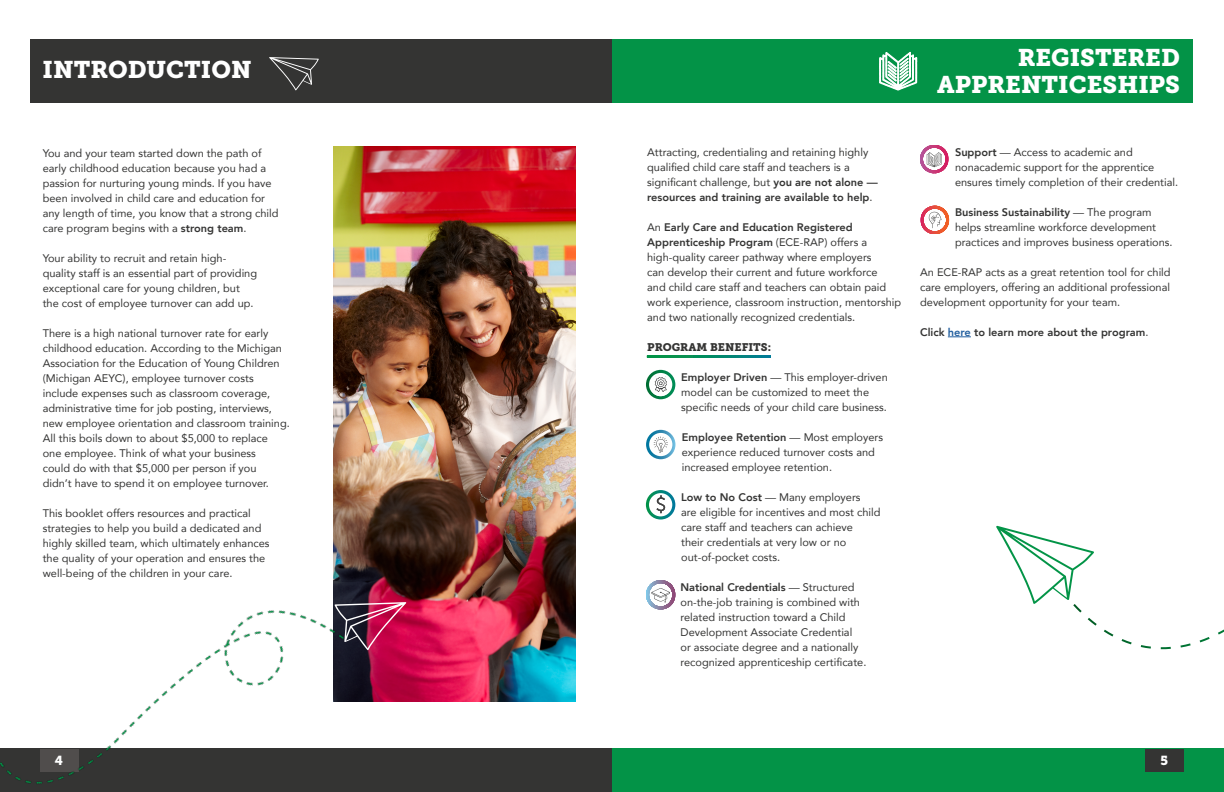
<style>
.page{position:relative;width:1224px;height:792px;background:#fff}
.page>*{position:absolute;margin:0;border:0;box-sizing:border-box;transform-origin:0 0}
.t1{font:24px/27px "Museo Slab 900";color:#fff;text-align:right}
.t2{font:13px "Museo Slab 900";color:#fff}
.t3{font:11px/15px "Avenir";color:#343433}
.t4{font:800 11px "Avenir";color:#343433}
.t5{font:11px "Museo Slab 900";color:#343433}
.s1{font-weight:800}
.s2{color:#215e9e}
.s3{font-weight:400}
</style>
<div class="page">
<div style="left:0;top:749px;width:612px;height:43px;background:#343433"></div>
<div style="left:30px;top:39px;width:582px;height:63px;background:#343433"></div>
<div style="left:612px;top:749px;width:612px;height:43px;background:#039347"></div>
<div style="left:1145px;top:749px;width:39px;height:22px;background:#343433"></div>
<div style="left:612px;top:39px;width:580px;height:63px;background:#039347"></div>
<svg style="left:948px;top:337px;width:23px;height:1px"></svg>
<img style="left:333px;top:147px;width:243px;height:555px">
<svg style="left:269px;top:57px;width:50px;height:33px"></svg>
<svg style="left:879px;top:52px;width:38px;height:39px"></svg>
<svg style="left:996px;top:526px;width:228px;height:123px"></svg>
<svg style="left:376px;top:602px;width:30px;height:48px"></svg>
<svg style="left:646px;top:490px;width:29px;height:30px"></svg>
<svg style="left:646px;top:430px;width:30px;height:29px"></svg>
<svg style="left:646px;top:580px;width:30px;height:29px"></svg>
<svg style="left:647px;top:355px;width:124px;height:2px"></svg>
<svg style="left:646px;top:370px;width:29px;height:29px"></svg>
<svg style="left:920px;top:145px;width:29px;height:28px"></svg>
<svg style="left:921px;top:206px;width:29px;height:28px"></svg>
<img style="left:0;top:507px;width:376px;height:277px">
<h2 class="t1" style="left:43px;top:56px;width:211px">INTRODUCTION</h2>
<p class="t3" style="left:43px;top:145px;width:237px">You and your team started down the path of early childhood education because you had a passion for nurturing young minds. If you have been involved in child care and education for any length of time, you know that a strong child care program begins with a <span class="s1">strong team</span>.</p>
<p class="t3" style="left:43px;top:250px;width:216px">Your ability to recruit and retain high&shy;quality staff is an essential part of providing exceptional care for young children, but the cost of employee turnover can add up.</p>
<p class="t3" style="left:43px;top:325px;width:249px">There is a high national turnover rate for early childhood education. According to the Michigan Association for the Education of Young Children (Michigan AEYC), employee turnover costs include expenses such as classroom coverage, administrative time for job posting, interviews, new employee orientation and classroom training.<br>All this boils down to about $5,000 to replace<br>one employee. Think of what your business<br>could do with that $5,000 per person if you<br>didn’t have to spend it on employee turnover.</p>
<p class="t3" style="left:43px;top:505px;width:228px">This booklet offers resources and practical strategies to help you build a dedicated and highly skilled team, which ultimately enhances the quality of your operation and ensures the well-being of the children in your care.</p>
<h2 class="t1" style="left:937px;top:45px;width:244px">REGISTERED<br>APPRENTICESHIPS</h2>
<p class="t3" style="left:647px;top:144px;width:232px">Attracting, credentialing and retaining highly qualified child care staff and teachers is a significant challenge, but <span class="s1">you are not alone — resources and training are available to help</span>.</p>
<p class="t3" style="left:647px;top:219px;width:255px">An <span class="s1">Early Care and Education Registered Apprenticeship Program</span> (ECE-RAP) offers a high-quality career pathway where employers<br>can develop their current and future workforce<br>and child care staff and teachers can obtain paid work experience, classroom instruction, mentorship and two nationally recognized credentials.</p>
<h3 class="t5" style="left:647px;top:341px;width:125px">PROGRAM BENEFITS:</h3>
<p class="t3" style="left:681px;top:369px;width:208px"><span class="s1">Employer Driven</span> — This employer-driven model can be customized to meet the specific needs of your child care business.</p>
<p class="t3" style="left:682px;top:429px;width:203px"><span class="s1">Employee Retention</span> — Most employers experience reduced turnover costs and increased employee retention.</p>
<p class="t3" style="left:681px;top:489px;width:201px"><span class="s1">Low to No Cost</span> — Many employers<br>are eligible for incentives and most child care staff and teachers can achieve<br>their credentials at very low or no out-of-pocket costs.</p>
<p class="t3" style="left:681px;top:579px;width:187px"><span class="s1">National Credentials</span> — Structured on-the-job training is combined with related instruction toward a Child Development Associate Credential<br>or associate degree and a nationally recognized apprenticeship certificate.</p>
<p class="t3" style="left:955px;top:144px;width:225px"><span class="s1">Support</span> — Access to academic and nonacademic support for the apprentice ensures timely completion of their credential.</p>
<p class="t3" style="left:955px;top:204px;width:219px"><span class="s1">Business Sustainability</span> — The program helps streamline workforce development practices and improves business operations.</p>
<p class="t3" style="left:920px;top:264px;width:252px;text-align:justify">An ECE-RAP acts as a great retention tool for child care employers, offering an additional professional development opportunity for your team.</p>
<p class="t4" style="left:920px;top:324px;width:230px">Click <span class="s2">here</span> to learn more about the program<span class="s3">.</span></p>
<p class="t2" style="left:55px;top:753px;width:10px">4</p>
<p class="t2" style="left:1160px;top:753px;width:9px">5</p>
</div>
